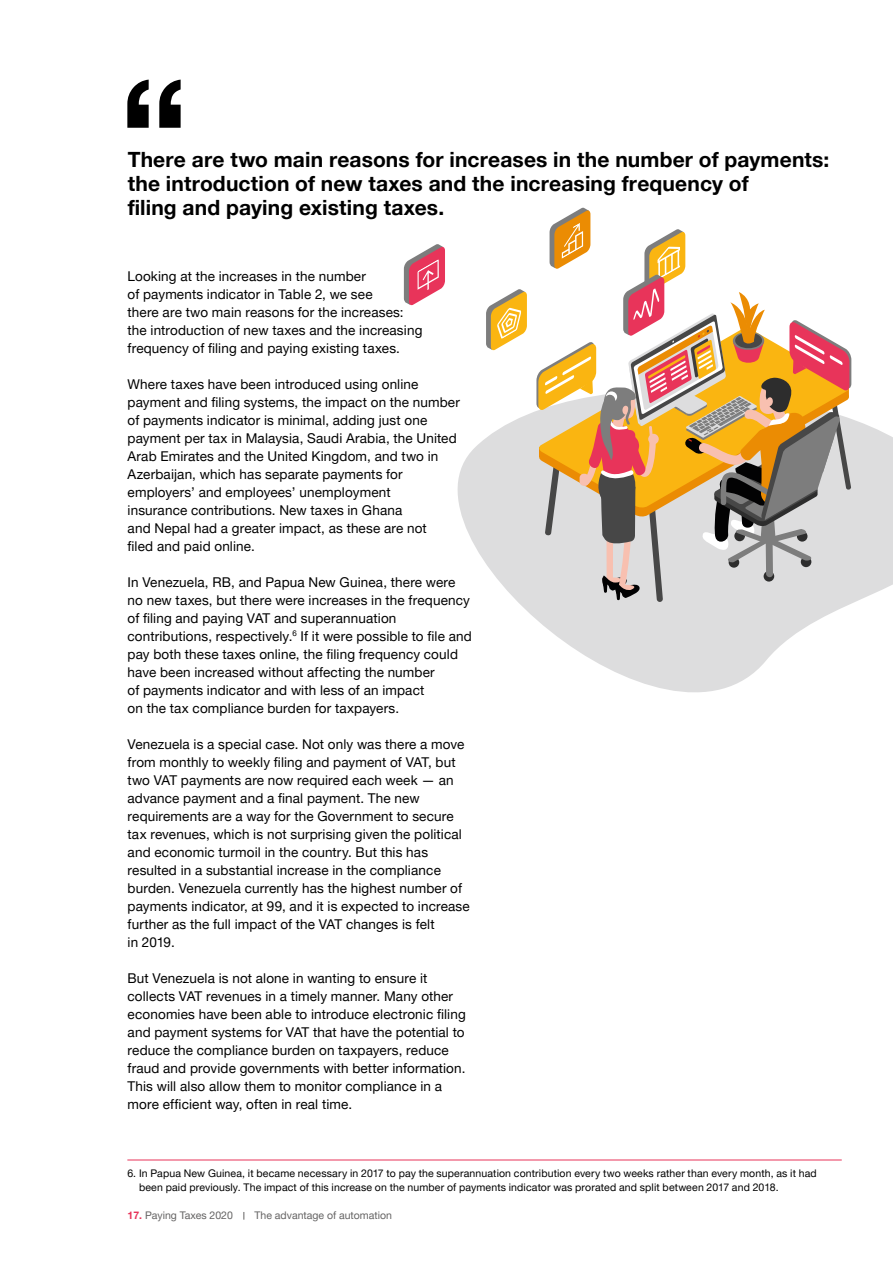
<style>
.page{position:relative;width:893px;height:1263px;background:#fff}
.page>*{position:absolute;margin:0;border:0;box-sizing:border-box;transform-origin:0 0}
.t1{font:700 21px/24px "Helvetica Neue LT Pro";letter-spacing:.01em;color:#000}
.t2{font:13.5px/18px "Helvetica Neue LT Pro";letter-spacing:.01em;color:#000}
.t3{font:10.5px/13.5px "Helvetica Neue LT Pro";letter-spacing:.015em;color:#000}
.t4{font:10.5px "Helvetica Neue LT Pro";color:#646363}
.s1{font-weight:700;color:#e8345a}
</style>
<div class="page">
<svg style="left:457px;top:357px;width:436px;height:336px;fill:#ddddde"></svg>
<svg style="left:486px;top:289px;width:41px;height:62px"></svg>
<svg style="left:404px;top:244px;width:41px;height:62px"></svg>
<svg style="left:536px;top:208px;width:315px;height:394px"></svg>
<svg style="left:127px;top:80px;width:54px;height:48px"></svg>
<hr style="left:127px;top:1160px;width:715px;height:1px;background:#e8345a">
<h1 class="t1" style="left:128px;top:147px;width:703px">There are two main reasons for increases in the number of payments: the introduction of new taxes and the increasing frequency of<br>filing and paying existing taxes.</h1>
<p class="t2" style="left:128px;top:266px;width:296px">Looking at the increases in the number<br>of payments indicator in Table 2, we see<br>there are two main reasons for the increases: the introduction of new taxes and the increasing frequency of filing and paying existing taxes.</p>
<p class="t2" style="left:128px;top:374px;width:334px">Where taxes have been introduced using online payment and filing systems, the impact on the number of payments indicator is minimal, adding just one payment per tax in Malaysia, Saudi Arabia, the United Arab Emirates and the United Kingdom, and two in Azerbaijan, which has separate payments for employers’ and employees’ unemployment<br>insurance contributions. New taxes in Ghana<br>and Nepal had a greater impact, as these are not<br>filed and paid online.</p>
<p class="t2" style="left:128px;top:572px;width:346px">In Venezuela, RB, and Papua New Guinea, there were no new taxes, but there were increases in the frequency of filing and paying VAT and superannuation contributions, respectively.<sup>6</sup> If it were possible to file and pay both these taxes online, the filing frequency could have been increased without affecting the number<br>of payments indicator and with less of an impact<br>on the tax compliance burden for taxpayers.</p>
<p class="t2" style="left:128px;top:734px;width:344px">Venezuela is a special case. Not only was there a move from monthly to weekly filing and payment of VAT, but two VAT payments are now required each week — an advance payment and a final payment. The new requirements are a way for the Government to secure tax revenues, which is not surprising given the political and economic turmoil in the country. But this has resulted in a substantial increase in the compliance burden. Venezuela currently has the highest number of payments indicator, at 99, and it is expected to increase further as the full impact of the VAT changes is felt<br>in 2019.</p>
<p class="t2" style="left:128px;top:968px;width:340px">But Venezuela is not alone in wanting to ensure it collects VAT revenues in a timely manner. Many other economies have been able to introduce electronic filing and payment systems for VAT that have the potential to reduce the compliance burden on taxpayers, reduce fraud and provide governments with better information.<br>This will also allow them to monitor compliance in a more efficient way, often in real time.</p>
<p class="t3" style="left:139px;top:1166px;width:679px;text-indent:-12px">6. In Papua New Guinea, it became necessary in 2017 to pay the superannuation contribution every two weeks rather than every month, as it had been paid previously. The impact of this increase on the number of payments indicator was prorated and split between 2017 and 2018.</p>
<p class="t4" style="left:128px;top:1209px;width:107px"><span class="s1">17.</span> Paying Taxes 2020</p>
<p class="t4" style="left:254px;top:1209px;width:139px">The advantage of automation</p>
</div>
